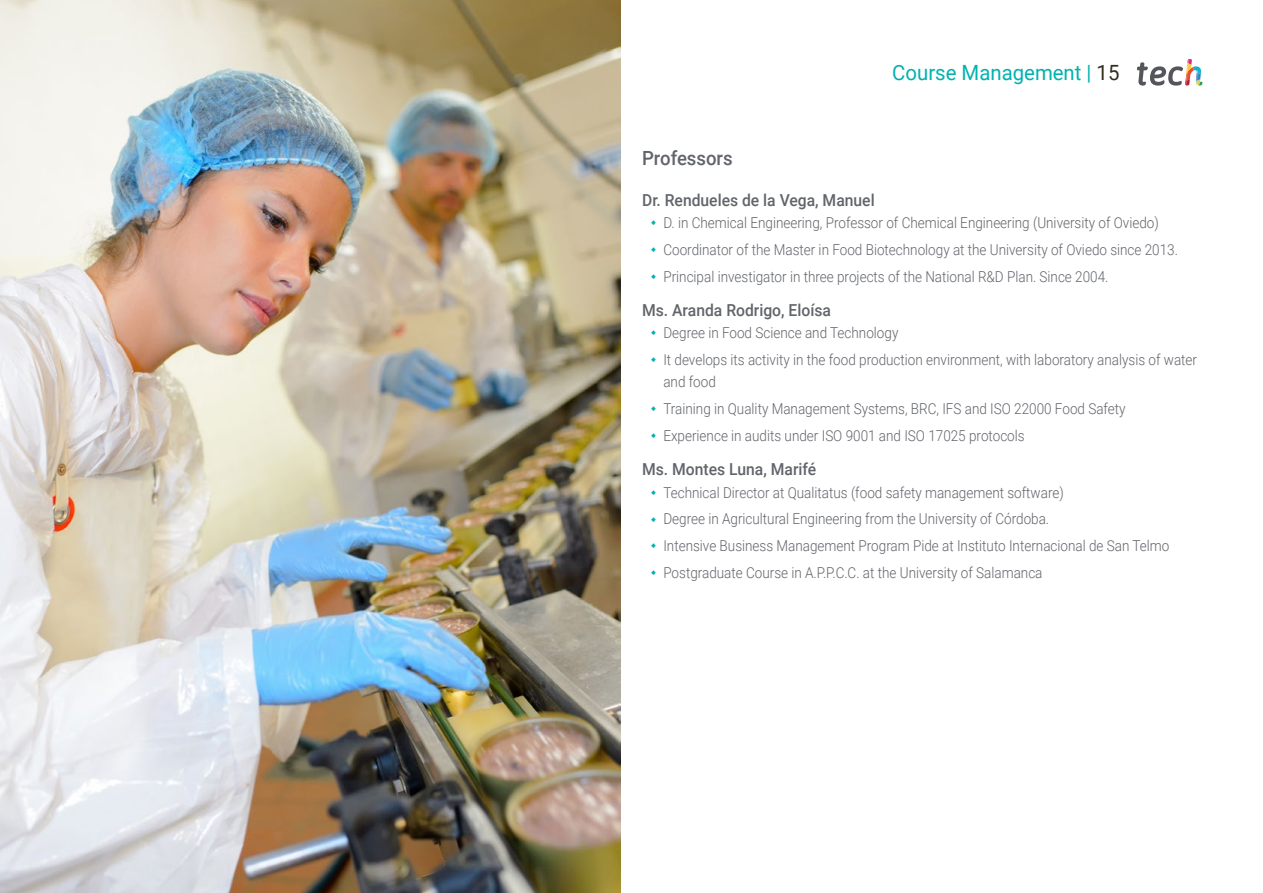
<style>
.page{position:relative;width:1263px;height:893px;background:#fff}
.page>*{position:absolute;margin:0;border:0;box-sizing:border-box;transform-origin:0 0}
.t1{font:21px "Roboto";color:#00b2af}
.t2{font:500 19.5px "Roboto";color:#61646a;scale:.95 1}
.t3{font:500 16.5px "Roboto";color:#61646a;scale:.95 1}
.t4{font:300 15px/26.7px "Roboto";color:#61646a;scale:.9 1}
.s1{color:#312e20}
</style>
<div class="page">
<img style="left:0;top:0;width:621px;height:893px">
<svg style="left:1137px;top:59px;width:65px;height:27px"></svg>
<h1 class="t1" style="left:892px;top:57px;width:229px">Course Management | <span class="s1">15</span></h1>
<h2 class="t2" style="left:642px;top:144px;width:97px">Professors</h2>
<p class="t3" style="left:642px;top:188px;width:246px">Dr. Rendueles de la Vega, Manuel</p>
<p class="t4" style="left:663px;top:209px;width:573px">D. in Chemical Engineering, Professor of Chemical Engineering (University of Oviedo)<br>Coordinator of the Master in Food Biotechnology at the University of Oviedo since 2013.<br>Principal investigator in three projects of the National R&amp;D Plan. Since 2004.</p>
<p class="t3" style="left:642px;top:298px;width:200px">Ms. Aranda Rodrigo, Eloísa</p>
<p class="t4" style="left:663px;top:319px;width:594px">Degree in Food Science and Technology<br>It develops its activity in the food production environment, with laboratory analysis of water</p>
<p class="t4" style="left:663px;top:368px;width:515px">and food<br>Training in Quality Management Systems, BRC, IFS and ISO 22000 Food Safety<br>Experience in audits under ISO 9001 and ISO 17025 protocols</p>
<p class="t3" style="left:642px;top:458px;width:185px">Ms. Montes Luna, Marifé</p>
<p class="t4" style="left:663px;top:478px;width:564px">Technical Director at Qualitatus (food safety management software)<br>Degree in Agricultural Engineering from the University of Córdoba.<br>Intensive Business Management Program Pide at Instituto Internacional de San Telmo Postgraduate Course in A.P.P.C.C. at the University of Salamanca</p>
</div>
